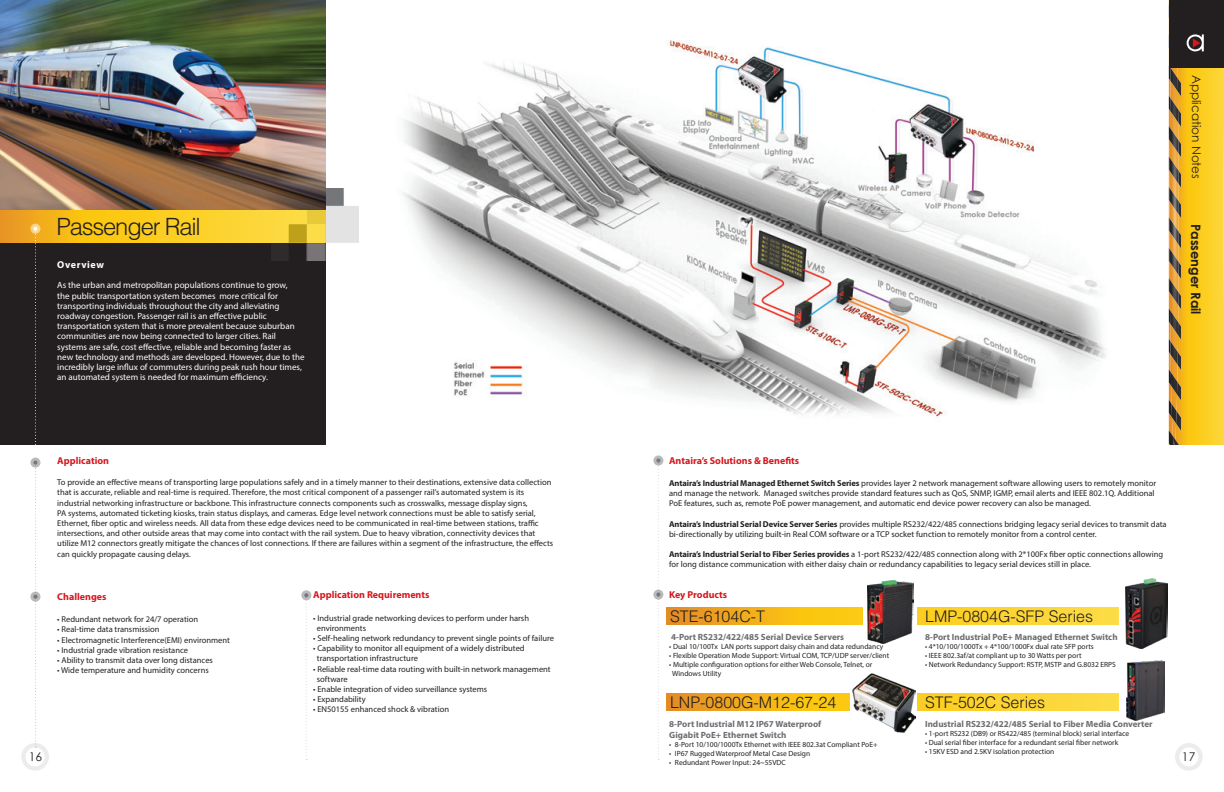
<style>
.page{position:relative;width:1224px;height:792px;background:#fff}
.page>*{position:absolute;margin:0;border:0;box-sizing:border-box;transform-origin:0 0}
.t1{font:300 23.8px "Helvetica LT Std";letter-spacing:-.05em;color:#231f20}
.t2{font:300 16px "Helvetica LT Std";color:#231f20}
.t3{font:700 13px "Century Gothic";color:#231f20}
.t4{font:12px "Century Gothic";color:#231f20}
.t5{font:700 10px "Myriad Pro";color:#d7171f}
.t6{font:700 10px "Myriad Pro";letter-spacing:.06em;color:#fff}
.t7{font:9px/10.2px "Myriad Pro";color:#fff}
.t8{font:700 9px "Myriad Pro";color:#6c6d70}
.t9{font:8.5px/10.2px "Myriad Pro";color:#231f20}
.t10{font:7.5px "Myriad Pro";color:#231f20}
.s1{font-weight:700}
</style>
<div class="page">
<svg style="left:1175px;top:743px;width:28px;height:28px"></svg>
<div style="left:0;top:243px;width:325px;height:202px;background:#231f20"></div>
<svg style="left:0;top:209px;width:271px;height:34px;background:#f5c122"></svg>
<svg style="left:305px;top:600px;width:3px;height:160px"></svg>
<svg style="left:301px;top:590px;width:10px;height:10px"></svg>
<svg style="left:33px;top:233px;width:5px;height:212px"></svg>
<svg style="left:30px;top:224px;width:10px;height:10px"></svg>
<svg style="left:21px;top:461px;width:28px;height:310px"></svg>
<svg style="left:30px;top:458px;width:10px;height:10px"></svg>
<svg style="left:653px;top:590px;width:10px;height:10px"></svg>
<svg style="left:656px;top:466px;width:4px;height:294px"></svg>
<svg style="left:653px;top:455px;width:10px;height:11px"></svg>
<img style="left:271px;top:188px;width:88px;height:73px">
<svg style="left:1169px;top:0;width:55px;height:445px;background:#caa327"></svg>
<img style="left:0;top:0;width:325px;height:209px">
<img style="left:402px;top:40px;width:704px;height:377px">
<svg style="left:667px;top:607px;width:452px;height:17px;background:#f7c327"></svg>
<svg style="left:667px;top:694px;width:452px;height:17px;background:#f7c327"></svg>
<div style="left:864px;top:594px;width:53px;height:46px;background:linear-gradient(to bottom,#fff,#fff)"></div>
<div style="left:851px;top:644px;width:66px;height:83px;background:#fff"></div>
<img style="left:868px;top:581px;width:45px;height:63px">
<img style="left:1126px;top:578px;width:42px;height:71px">
<img style="left:1127px;top:660px;width:38px;height:61px">
<img style="left:853px;top:673px;width:63px;height:60px">
<p class="t1" style="left:57px;top:212px;width:146px">Passenger Rail</p>
<p class="t6" style="left:57px;top:258px;width:48px">Overview</p>
<p class="t7" style="left:57px;top:280px;width:249px">As the urban and metropolitan populations continue to grow,<br>the public transportation system becomes more critical for transporting individuals throughout the city and alleviating roadway congestion. Passenger rail is an effective public transportation system that is more prevalent because suburban communities are now being connected to larger cities. Rail systems are safe, cost effective, reliable and becoming faster as new technology and methods are developed. However, due to the incredibly large influx of commuters during peak rush hour times, an automated system is needed for maximum efficiency.</p>
<p class="t5" style="left:57px;top:454px;width:53px">Application</p>
<p class="t9" style="left:57px;top:477px;width:497px">To provide an effective means of transporting large populations safely and in a timely manner to their destinations, extensive data collection that is accurate, reliable and real-time is required. Therefore, the most critical component of a passenger rail’s automated system is its industrial networking infrastructure or backbone. This infrastructure connects components such as crosswalks, message display signs,<br>PA systems, automated ticketing kiosks, train status displays, and cameras. Edge level network connections must be able to satisfy serial, Ethernet, fiber optic and wireless needs. All data from these edge devices need to be communicated in real-time between stations, traffic intersections, and other outside areas that may come into contact with the rail system. Due to heavy vibration, connectivity devices that utilize M12 connectors greatly mitigate the chances of lost connections. If there are failures within a segment of the infrastructure, the effects can quickly propagate causing delays.</p>
<p class="t5" style="left:57px;top:590px;width:51px">Challenges</p>
<p class="t9" style="left:57px;top:614px;width:142px">• Redundant network for 24/7 operation</p>
<p class="t9" style="left:57px;top:624px;width:104px">• Real-time data transmission</p>
<p class="t9" style="left:57px;top:634px;width:174px">• Electromagnetic Interference(EMI) environment</p>
<p class="t9" style="left:57px;top:645px;width:132px">• Industrial grade vibration resistance</p>
<p class="t9" style="left:57px;top:655px;width:157px">• Ability to transmit data over long distances</p>
<p class="t9" style="left:57px;top:665px;width:153px">• Wide temperature and humidity concerns</p>
<p class="t5" style="left:313px;top:589px;width:118px">Application Requirements</p>
<p class="t9" style="left:313px;top:613px;width:217px">• Industrial grade networking devices to perform under harsh</p>
<p class="t9" style="left:317px;top:623px;width:51px">environments</p>
<p class="t9" style="left:313px;top:633px;width:242px">• Self-healing network redundancy to prevent single points of failure</p>
<p class="t9" style="left:313px;top:643px;width:213px">• Capability to monitor all equipment of a widely distributed</p>
<p class="t9" style="left:317px;top:653px;width:103px">transportation infrastructure</p>
<p class="t9" style="left:313px;top:664px;width:239px">• Reliable real-time data routing with built-in network management</p>
<p class="t9" style="left:317px;top:674px;width:32px">software</p>
<p class="t9" style="left:313px;top:684px;width:175px">• Enable integration of video surveillance systems</p>
<p class="t9" style="left:313px;top:694px;width:54px">• Expandability</p>
<p class="t9" style="left:313px;top:704px;width:137px">• EN50155 enhanced shock &amp; vibration</p>
<h3 class="t4" style="left:1205px;top:75px;width:106px;rotate:90deg">Application Notes</h3>
<p class="t3" style="left:1206px;top:224px;width:92px;rotate:90deg">Passenger Rail</p>
<p class="t5" style="left:669px;top:454px;width:132px">Antaira’s Solutions &amp; Benefits</p>
<p class="t9" style="left:669px;top:478px;width:489px"><span class="s1">Antaira’s Industrial Managed Ethernet Switch Series</span> provides layer 2 network management software allowing users to remotely monitor and manage the network. Managed switches provide standard features such as QoS, SNMP, IGMP, email alerts and IEEE 802.1Q. Additional<br>PoE features, such as, remote PoE power management, and automatic end device power recovery can also be managed.</p>
<p class="t9" style="left:669px;top:518px;width:499px"><span class="s1">Antaira’s Industrial Serial Device Server Series</span> provides multiple RS232/422/485 connections bridging legacy serial devices to transmit data bi-directionally by utilizing built-in Real COM software or a TCP socket function to remotely monitor from a control center.</p>
<p class="t9" style="left:669px;top:549px;width:496px"><span class="s1">Antaira’s Industrial Serial to Fiber Series provides</span> a 1-port RS232/422/485 connection along with 2*100Fx fiber optic connections allowing for long distance communication with either daisy chain or redundancy capabilities to legacy serial devices still in place.</p>
<p class="t5" style="left:669px;top:588px;width:60px">Key Products</p>
<p class="t2" style="left:670px;top:606px;width:97px">STE-6104C-T</p>
<p class="t2" style="left:925px;top:606px;width:170px">LMP-0804G-SFP Series</p>
<p class="t8" style="left:671px;top:631px;width:175px">4-Port RS232/422/485 Serial Device Servers</p>
<p class="t10" style="left:669px;top:642px;width:216px">• Dual 10/100Tx LAN ports support daisy chain and data redundancy</p>
<p class="t10" style="left:669px;top:651px;width:221px">• Flexible Operation Mode Support: Virtual COM, TCP/UDP server/client</p>
<p class="t10" style="left:669px;top:660px;width:205px">• Multiple configuration options for either Web Console, Telnet, or</p>
<p class="t10" style="left:672px;top:669px;width:51px">Windows Utility</p>
<p class="t8" style="left:925px;top:631px;width:194px">8-Port Industrial PoE+ Managed Ethernet Switch</p>
<p class="t10" style="left:925px;top:642px;width:170px">• 4*10/100/1000Tx + 4*100/1000Fx dual rate SFP ports</p>
<p class="t10" style="left:925px;top:651px;width:158px">• IEEE 802.3af/at compliant up to 30 Watts per port</p>
<p class="t10" style="left:925px;top:660px;width:192px">• Network Redundancy Support: RSTP, MSTP and G.8032 ERPS</p>
<p class="t2" style="left:670px;top:693px;width:168px">LNP-0800G-M12-67-24</p>
<p class="t2" style="left:925px;top:693px;width:122px">STF-502C Series</p>
<p class="t8" style="left:669px;top:718px;width:154px">8-Port Industrial M12 IP67 Waterproof</p>
<p class="t8" style="left:669px;top:729px;width:119px">Gigabit PoE+ Ethernet Switch</p>
<p class="t10" style="left:669px;top:739px;width:210px">• 8-Port 10/100/1000Tx Ethernet with IEEE 802.3at Compliant PoE+</p>
<p class="t10" style="left:669px;top:748px;width:142px">• IP67 Rugged Waterproof Metal Case Design</p>
<p class="t10" style="left:669px;top:757px;width:118px">• Redundant Power Input: 24~55VDC</p>
<p class="t8" style="left:925px;top:718px;width:229px">Industrial RS232/422/485 Serial to Fiber Media Converter</p>
<p class="t10" style="left:925px;top:729px;width:205px">• 1-port RS232 (DB9) or RS422/485 (terminal block) serial interface</p>
<p class="t10" style="left:925px;top:738px;width:195px">• Dual serial fiber interface for a redundant serial fiber network</p>
<p class="t10" style="left:925px;top:747px;width:131px">• 15KV ESD and 2.5KV isolation protection</p>
<h3 class="t4" style="left:29px;top:748px;width:15px">16</h3>
<h3 class="t4" style="left:1182px;top:748px;width:15px">17</h3>
</div>
